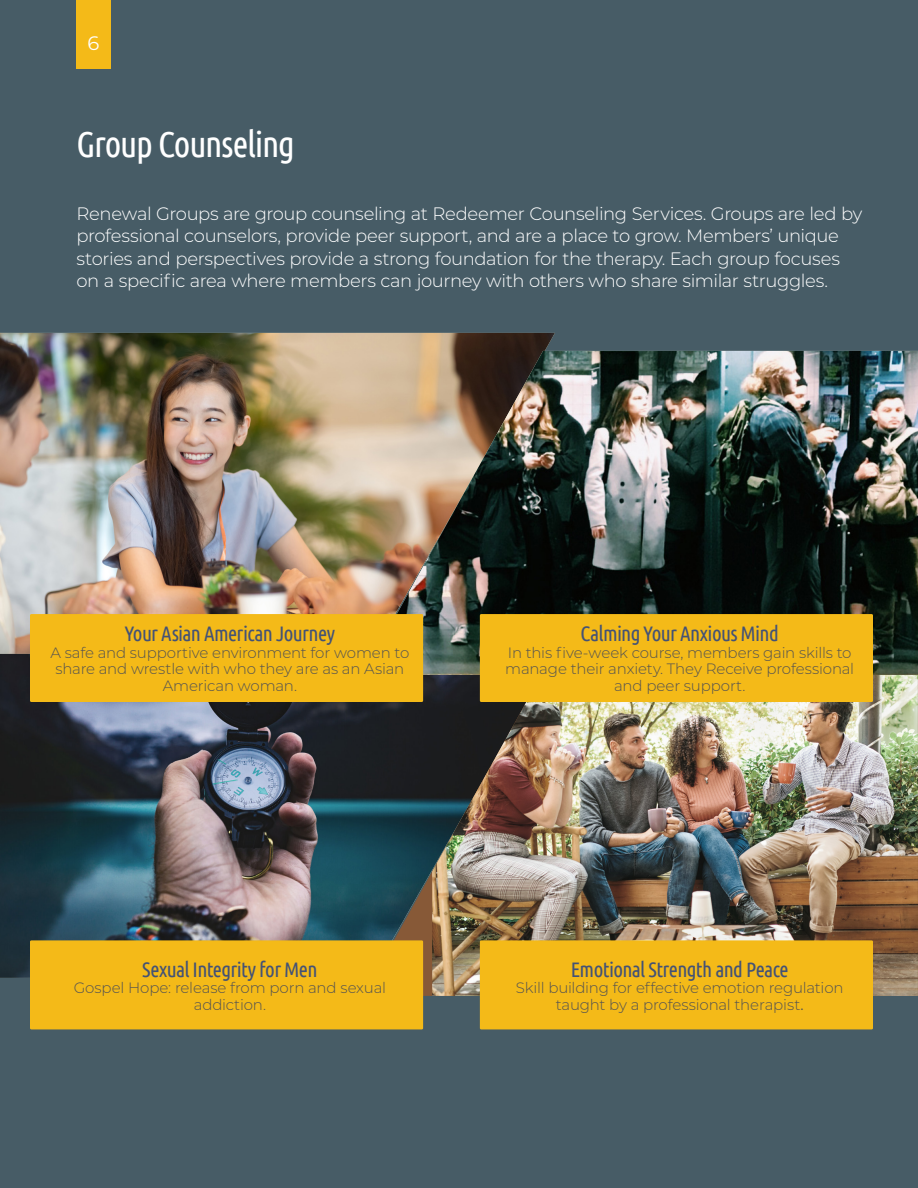
<style>
.page{position:relative;width:918px;height:1188px;background:#475c66}
.page>*{position:absolute;margin:0;border:0;box-sizing:border-box;transform-origin:0 0}
.rcs-page-title{font:36px "Ubuntu Condensed";letter-spacing:-.035em;color:#fff}
.rcs-pull-quote{font:21px "Ubuntu Condensed";letter-spacing:-.03em;color:#435276}
.t1{font:19.5px "Montserrat";color:#fff}
.rcs-body-copy{font:300 18px/22.5px "Montserrat";letter-spacing:-.02em;color:#fff}
.rcs-body-copy-2{font:300 15px/16.5px "Montserrat";letter-spacing:-.01em;color:#535252;text-align:center}
.s1{font-weight:400}
</style>
<div class="page">
<img style="left:0;top:333px;width:555px;height:321px">
<img style="left:0;top:654px;width:363px;height:324px">
<svg style="left:363px;top:702px;width:24px;height:238px;background:#193842"></svg>
<img style="left:387px;top:675px;width:531px;height:321px">
<img style="left:363px;top:351px;width:555px;height:324px">
<div style="left:76px;top:0;width:34px;height:68px;background:#f4ba18"></div>
<div style="left:30px;top:940px;width:393px;height:89px;background:#f4ba18"></div>
<div style="left:480px;top:940px;width:393px;height:89px;background:#f4ba18"></div>
<div style="left:480px;top:614px;width:393px;height:88px;background:#f4ba18"></div>
<div style="left:30px;top:614px;width:393px;height:88px;background:#f4ba18"></div>
<h3 class="t1" style="left:88px;top:29px;width:13px">6</h3>
<p class="rcs-page-title" style="left:76px;top:122px;width:220px">Group Counseling</p>
<p class="rcs-body-copy" style="left:76px;top:202px;width:787px">Renewal Groups are group counseling at Redeemer Counseling Services. Groups are led by professional counselors, provide peer support, and are a place to grow. Members’ unique stories and perspectives provide a strong foundation for the therapy. Each group focuses on a specific area where members can journey with others who share similar struggles.</p>
<p class="rcs-pull-quote" style="left:125px;top:621px;width:212px">Your Asian American Journey</p>
<p class="rcs-body-copy-2" style="left:50px;top:644px;width:360px">A safe and supportive environment for women to share and wrestle with who they are as an Asian<br>American woman.</p>
<p class="rcs-pull-quote" style="left:581px;top:621px;width:200px">Calming Your Anxious Mind</p>
<p class="rcs-body-copy-2" style="left:505px;top:644px;width:350px">In this five-week course, members gain skills to manage their anxiety. They Receive professional and peer support.</p>
<p class="rcs-pull-quote" style="left:142px;top:956px;width:177px">Sexual Integrity for Men</p>
<p class="rcs-body-copy-2" style="left:74px;top:979px;width:314px">Gospel Hope: release from porn and sexual addiction.</p>
<p class="rcs-pull-quote" style="left:571px;top:956px;width:219px">Emotional Strength and Peace</p>
<p class="rcs-body-copy-2" style="left:516px;top:979px;width:329px">Skill building for effective emotion regulation taught by a professional therapist<span class="s1">.</span></p>
</div>
